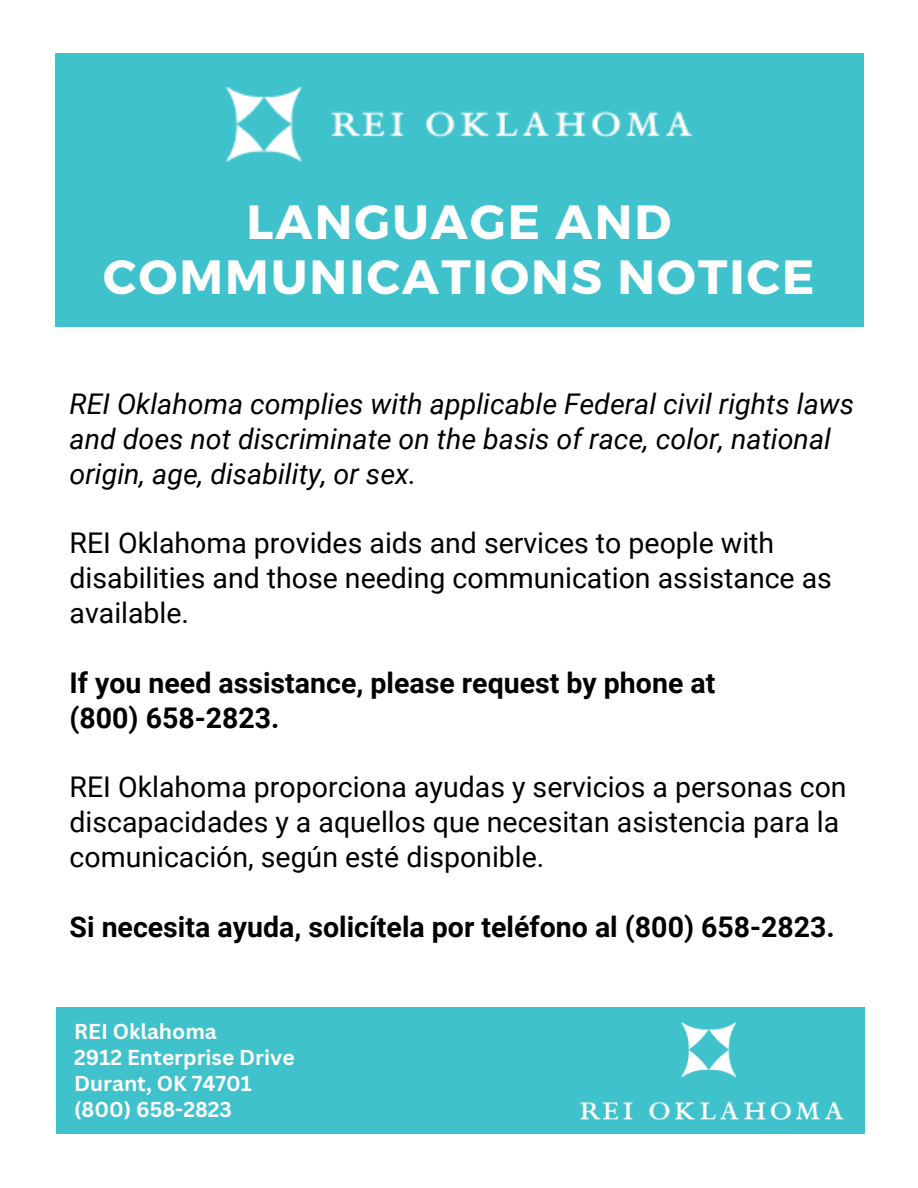
<style>
.page{position:relative;width:918px;height:1188px;background:#fff}
.page>*{position:absolute;margin:0;border:0;box-sizing:border-box;transform-origin:0 0}
.t1{font:700 48px/55.2px "Montserrat";letter-spacing:.045em;color:#fff;text-align:center}
.t2{font:28.5px/34.8px "Roboto";color:#000}
.t3{font:italic 28.5px/34.8px "Roboto";color:#000}
.t4{font:700 28.5px/34.8px "Roboto";color:#000}
.t5{font:700 21px/25.8px "Canva Sans";color:#fff}
</style>
<div class="page">
<div style="left:55px;top:53px;width:808px;height:273px;background:#40c2cc"></div>
<img style="left:225px;top:87px;width:468px;height:75px">
<div style="left:57px;top:1008px;width:808px;height:126px;background:#40c2cc"></div>
<img style="left:580px;top:1022px;width:264px;height:98px">
<h1 class="t1" style="left:103px;top:192px;width:713px">LANGUAGE AND<br>COMMUNICATIONS NOTICE</h1>
<h3 class="t3" style="left:70px;top:387px;width:786px">REI Oklahoma complies with applicable Federal civil rights laws and does not discriminate on the basis of race, color, national origin, age, disability, or sex.</h3>
<h3 class="t2" style="left:70px;top:526px;width:764px">REI Oklahoma provides aids and services to people with disabilities and those needing communication assistance as available.</h3>
<h2 class="t4" style="left:70px;top:666px;width:647px">If you need assistance, please request by phone at (800) 658-2823.</h2>
<h3 class="t2" style="left:70px;top:770px;width:779px">REI Oklahoma proporciona ayudas y servicios a personas con discapacidades y a aquellos que necesitan asistencia para la comunicación, según esté disponible.</h3>
<h2 class="t4" style="left:70px;top:910px;width:767px">Si necesita ayuda, solicítela por teléfono al (800) 658-2823.</h2>
<p class="t5" style="left:74px;top:1018px;width:222px">REI Oklahoma<br>2912 Enterprise Drive<br>Durant, OK 74701 (800) 658-2823</p>
</div>
